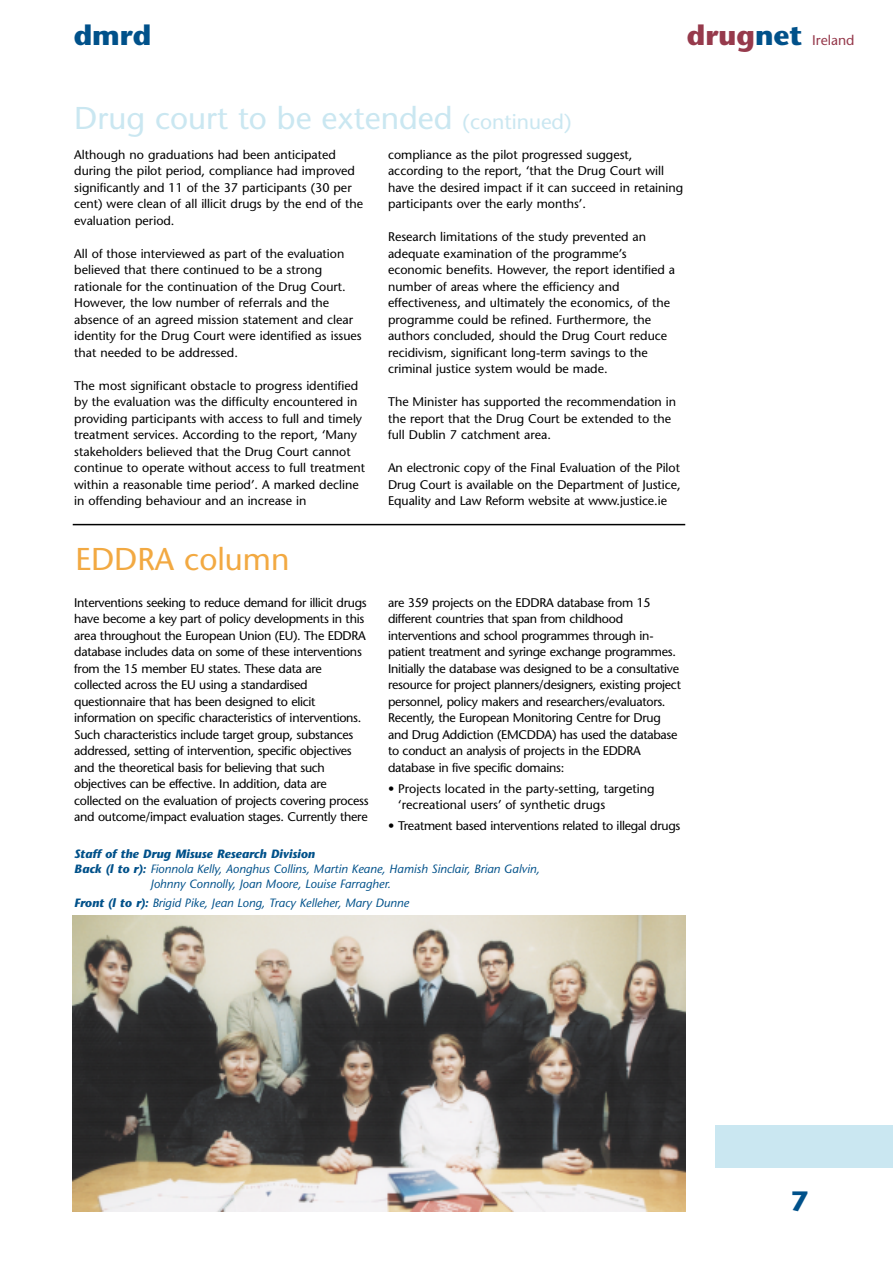
<style>
.page{position:relative;width:893px;height:1262px;background:#fff}
.page>*{position:absolute;margin:0;border:0;box-sizing:border-box;transform-origin:0 0}
.t1{font:31.5px "Stone Sans";color:#cae7f1}
.t2{font:31.5px "Stone Sans";color:#f2a942}
.t3{font:700 27.9px "Stone Sans";color:#00518a}
.t4{font:13.95px "Stone Sans";color:#963a4c}
.t5{font:12.6px/16.5px "Stone Sans";color:#000}
.t6{font:12.6px/16.5px "Stone Sans";letter-spacing:-.025em;color:#000}
.t7{font:italic 12px "Stone Sans";color:#00518a}
.t8{font:italic 700 12px "Stone Sans";color:#00518a}
.s1{font-size:21px}
.s2{font-weight:700;font-size:27.9px}
.s3{font-weight:700;font-size:27.9px;color:#00518a}
.s4{font-weight:700}
</style>
<div class="page">
<hr style="left:73px;top:524px;width:612px;height:1px;background:#000">
<img style="left:73px;top:915px;width:612px;height:296px">
<div style="left:715px;top:1125px;width:177px;height:43px;background:#cae7f1"></div>
<h2 class="t3" style="left:74px;top:25px;width:79px">dmrd</h2>
<h1 class="t1" style="left:74px;top:106px;width:499px">Drug court to be extended <span class="s1">(continued)</span></h1>
<p class="t4" style="left:686px;top:35px;width:169px"><span class="s2">drug</span><span class="s3">net</span> Ireland</p>
<p class="t5" style="left:74px;top:147px;width:290px">Although no graduations had been anticipated during the pilot period, compliance had improved significantly and 11 of the 37 participants (30 per cent) were clean of all illicit drugs by the end of the evaluation period.</p>
<p class="t5" style="left:74px;top:246px;width:289px">All of those interviewed as part of the evaluation believed that there continued to be a strong rationale for the continuation of the Drug Court.<br>However, the low number of referrals and the absence of an agreed mission statement and clear identity for the Drug Court were identified as issues that needed to be addressed.</p>
<p class="t5" style="left:74px;top:378px;width:292px">The most significant obstacle to progress identified by the evaluation was the difficulty encountered in providing participants with access to full and timely treatment services. According to the report, ‘Many stakeholders believed that the Drug Court cannot continue to operate without access to full treatment within a reasonable time period’. A marked decline in offending behaviour and an increase in</p>
<h1 class="t2" style="left:75px;top:546px;width:215px">EDDRA column</h1>
<p class="t5" style="left:388px;top:147px;width:297px">compliance as the pilot progressed suggest, according to the report, ‘that the Drug Court will have the desired impact if it can succeed in retaining participants over the early months’.</p>
<p class="t5" style="left:388px;top:230px;width:288px">Research limitations of the study prevented an adequate examination of the programme’s economic benefits. However, the report identified a number of areas where the efficiency and effectiveness, and ultimately the economics, of the programme could be refined. Furthermore, the authors concluded, should the Drug Court reduce recidivism, significant long-term savings to the criminal justice system would be made.</p>
<p class="t5" style="left:388px;top:395px;width:290px">The Minister has supported the recommendation in the report that the Drug Court be extended to the full Dublin 7 catchment area.</p>
<p class="t5" style="left:388px;top:461px;width:294px;text-align:justify">An electronic copy of the Final Evaluation of the Pilot Drug Court is available on the Department of Justice, Equality and Law Reform website at www.justice.ie</p>
<p class="t6" style="left:74px;top:595px;width:296px">Interventions seeking to reduce demand for illicit drugs have become a key part of policy developments in this area throughout the European Union (EU). The EDDRA database includes data on some of these interventions from the 15 member EU states. These data are collected across the EU using a standardised questionnaire that has been designed to elicit information on specific characteristics of interventions.<br>Such characteristics include target group, substances addressed, setting of intervention, specific objectives and the theoretical basis for believing that such objectives can be effective. In addition, data are collected on the evaluation of projects covering process and outcome/impact evaluation stages. Currently there</p>
<p class="t6" style="left:388px;top:595px;width:294px">are 359 projects on the EDDRA database from 15 different countries that span from childhood interventions and school programmes through in&shy;patient treatment and syringe exchange programmes.<br>Initially the database was designed to be a consultative resource for project planners/designers, existing project personnel, policy makers and researchers/evaluators.<br>Recently, the European Monitoring Centre for Drug and Drug Addiction (EMCDDA) has used the database to conduct an analysis of projects in the EDDRA database in five specific domains:</p>
<p class="t5" style="left:398px;top:781px;width:258px;text-indent:-10px">• Projects located in the party-setting, targeting ‘recreational users’ of synthetic drugs</p>
<p class="t6" style="left:388px;top:818px;width:294px">• Treatment based interventions related to illegal drugs</p>
<p class="t8" style="left:74px;top:849px;width:242px">Staff of the Drug Misuse Research Division</p>
<p class="t7" style="left:74px;top:864px;width:467px"><span class="s4">Back (l to r):</span> Fionnola Kelly, Aonghus Collins, Martin Keane, Hamish Sinclair, Brian Galvin,</p>
<p class="t7" style="left:150px;top:879px;width:242px">Johnny Connolly, Joan Moore, Louise Farragher.</p>
<p class="t7" style="left:74px;top:898px;width:336px"><span class="s4">Front (l to r):</span> Brigid Pike, Jean Long, Tracy Kelleher, Mary Dunne</p>
<h2 class="t3" style="left:790px;top:1190px;width:19px">7</h2>
</div>
